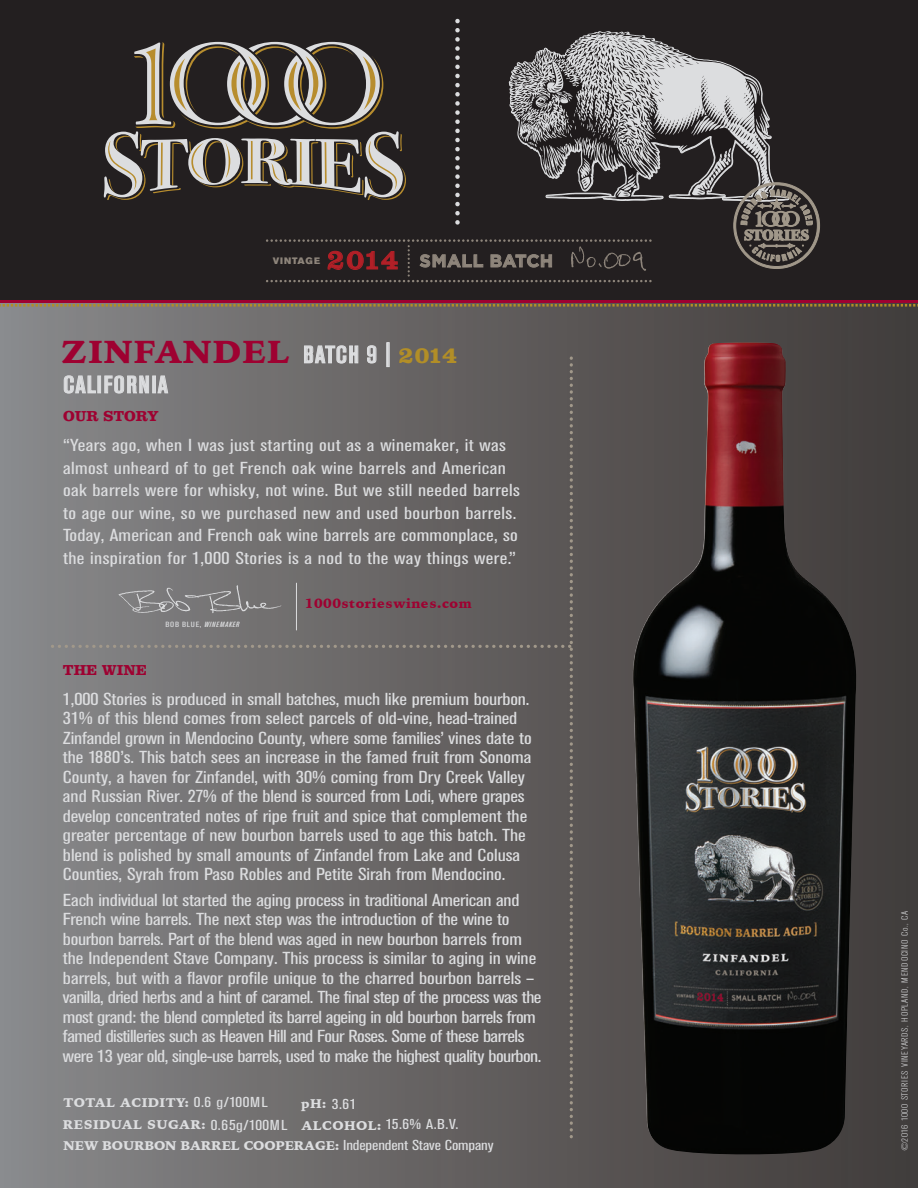
<style>
.page{position:relative;width:918px;height:1188px;background:#fff}
.page>*{position:absolute;margin:0;border:0;box-sizing:border-box;transform-origin:0 0}
.t1{font:900 31.5px "Iowan Old Style";letter-spacing:.04em;color:#9e0131}
.t2{font:500 condensed 24px "Akzidenz Grotesk BE";letter-spacing:.04em;color:#dcdddf;scale:1.25 1}
.t3{font:700 17.4px "Gotham";letter-spacing:.025em;color:#8e857b}
.t4{font:condensed 17.25px/19.5px "Akzidenz Grotesk BE";color:#dcdddf;scale:1.25 1}
.t5{font:condensed 17.25px/22.5px "Akzidenz Grotesk BE";letter-spacing:.02em;color:#dcdddf;scale:1.25 1}
.t6{font:700 15px "Clarendon";color:#9e0131}
.t7{font:condensed 14.25px "Akzidenz Grotesk BE";color:#dcdddf;scale:1.25 1}
.t8{font:900 13.2px "Iowan Old Style";letter-spacing:.04em;color:#9e0131}
.t9{font:900 12.45px/20.7px "Iowan Old Style";letter-spacing:-.01em;color:#dcdddf}
.t10{font:900 12.45px "Iowan Old Style";letter-spacing:.04em;color:#dcdddf}
.t11{font:9.3px "Akzidenz Grotesk BE Super";letter-spacing:.08em;color:#8e857b}
.t12{font:300 condensed 9px "Akzidenz Grotesk BE";letter-spacing:.055em;color:#dcdddf;scale:1.25 1}
.t13{font:italic 500 condensed 7.5px "Akzidenz Grotesk BE";letter-spacing:.065em;color:#dcdddf;scale:1.25 1}
.s1{font-family:"Clarendon BT";font-weight:400;font-size:28.35px;color:#b21f27}
.s2{font-family:"Akzidenz Grotesk BE";font-weight:500;font-stretch:condensed;font-size:24px;color:#dcdddf}
.s3{font-family:"Clarendon";font-weight:700;font-size:24px;color:#b28e27}
.s4{font-weight:400;font-style:normal}
.s5{font-family:"Akzidenz Grotesk BE";font-weight:400;font-stretch:condensed;font-size:14.25px}
.s6{font-family:"Iowan Old Style";font-weight:900;font-stretch:normal;font-size:12.45px}
</style>
<div class="page">
<div style="left:0;top:0;width:918px;height:1188px;background:linear-gradient(to right,#888889,#3f3a38)"></div>
<div style="left:0;top:0;width:918px;height:303px;background:#231f20"></div>
<hr style="left:0;top:300px;width:918px;height:3px;background:#9e0131">
<svg style="left:0;top:304px;width:918px;height:3px;background:#887544"></svg>
<div style="left:387px;top:342px;width:2px;height:25px;border:1px solid #dcdddf"></div>
<img style="left:508px;top:31px;width:266px;height:170px">
<svg style="left:104px;top:42px;width:302px;height:158px"></svg>
<svg style="left:455px;top:21px;width:5px;height:204px"></svg>
<svg style="left:734px;top:182px;width:86px;height:87px"></svg>
<svg style="left:267px;top:239px;width:384px;height:43px"></svg>
<img style="left:567px;top:245px;width:82px;height:33px">
<svg style="left:52px;top:344px;width:521px;height:799px;background:#6f6d6d"></svg>
<img style="left:111px;top:577px;width:179px;height:43px">
<img style="left:628px;top:343px;width:233px;height:813px">
<p class="t11" style="left:273px;top:255px;width:49px">VINTAGE</p>
<p class="t3" style="left:327px;top:251px;width:228px"><span class="s1">2014</span> SMALL BATCH</p>
<p class="t1" style="left:60px;top:331px;width:398px">ZINFANDEL <span class="s2">BATCH 9 |</span> <span class="s3">2014</span></p>
<p class="t2" style="left:63px;top:371px;width:85px">CALIFORNIA</p>
<p class="t6" style="left:63px;top:407px;width:97px">OUR STORY</p>
<p class="t5" style="left:63px;top:434px;width:367px">“Years ago, when I was just starting out as a winemaker, it was almost unheard of to get French oak wine barrels and American oak barrels were for whisky, not wine. But we still needed barrels to age our wine, so we purchased new and used bourbon barrels.<br>Today, American and French oak wine barrels are commonplace, so the inspiration for 1,000 Stories is a nod to the way things were.”</p>
<p class="t8" style="left:305px;top:595px;width:168px">1000storieswines.com</p>
<p class="t13" style="left:165px;top:620px;width:61px"><span class="s4">BOB BLUE,</span> WINEMAKER</p>
<p class="t6" style="left:63px;top:661px;width:85px">THE WINE</p>
<p class="t4" style="left:63px;top:689px;width:377px">1,000 Stories is produced in small batches, much like premium bourbon.<br>31% of this blend comes from select parcels of old-vine, head-trained Zinfandel grown in Mendocino County, where some families’ vines date to the 1880’s. This batch sees an increase in the famed fruit from Sonoma County, a haven for Zinfandel, with 30% coming from Dry Creek Valley and Russian River. 27% of the blend is sourced from Lodi, where grapes develop concentrated notes of ripe fruit and spice that complement the greater percentage of new bourbon barrels used to age this batch. The blend is polished by small amounts of Zinfandel from Lake and Colusa Counties, Syrah from Paso Robles and Petite Sirah from Mendocino.</p>
<p class="t4" style="left:63px;top:890px;width:384px">Each individual lot started the aging process in traditional American and French wine barrels. The next step was the introduction of the wine to bourbon barrels. Part of the blend was aged in new bourbon barrels from the Independent Stave Company. This process is similar to aging in wine barrels, but with a flavor profile unique to the charred bourbon barrels – vanilla, dried herbs and a hint of caramel. The final step of the process was the most grand: the blend completed its barrel ageing in old bourbon barrels from famed distilleries such as Heaven Hill and Four Roses. Some of these barrels were 13 year old, single-use barrels, used to make the highest quality bourbon.</p>
<p class="t10" style="left:64px;top:1094px;width:206px">TOTAL ACIDITY: <span class="s5">0.6 g/100ML</span></p>
<p class="t7" style="left:301px;top:1096px;width:46px"><span class="s6">pH:</span> 3.61</p>
<p class="t9" style="left:63px;top:1114px;width:432px">RESIDUAL SUGAR: <span class="s5">0.65g/100ML</span> ALCOHOL: <span class="s5">15.6% A.B.V.<br></span>NEW BOURBON BARREL COOPERAGE: <span class="s5">Independent Stave Company</span></p>
<p class="t12" style="left:900px;top:1151px;width:194px;rotate:-90deg">©2016 1000 STORIES VINEYARDS, HOPLAND, MENDOCINO Co., CA</p>
</div>
